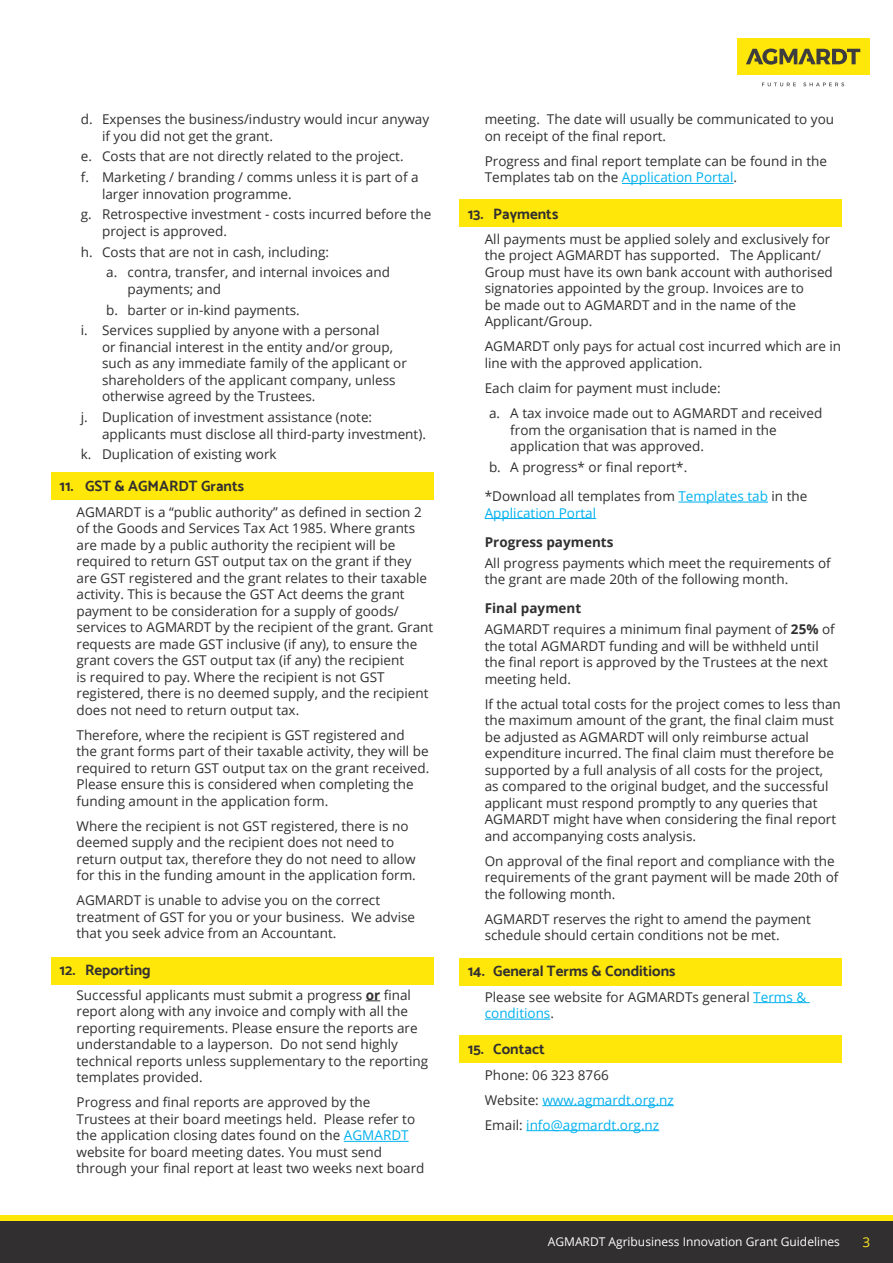
<style>
.page{position:relative;width:893px;height:1263px;background:#fff}
.page>*{position:absolute;margin:0;border:0;box-sizing:border-box;transform-origin:0 0}
.Sub_heads_1{font:15px "Mosk Bold 700";color:#312f30}
.Body_2{font:13.5px/16.5px "Open Sans";color:#312f30}
.Bullets_1{font:13.5px/16.5px "Open Sans";color:#312f30}
.Body_2-2{font:700 13.5px "Open Sans";color:#312f30}
.Body_2-3{font:13.5px "Open Sans";color:#00aeef}
.Body_2-4{font:13.5px "Open Sans";color:#00b1ef}
.t1{font:13.5px "Open Sans";color:#ffe81f}
.t2{font:12px "Open Sans";color:#fff}
.s1{font-weight:700}
.s2{color:#00b1ef}
.s3{color:#312f30}
</style>
<div class="page">
<div style="left:0;top:1215px;width:893px;height:48px;background:#ffe709"></div>
<div style="left:0;top:1221px;width:893px;height:42px;background:#312f30"></div>
<div style="left:737px;top:38px;width:132px;height:37px;background:#ffe709"></div>
<svg style="left:746px;top:48px;width:114px;height:17px"></svg>
<svg style="left:762px;top:83px;width:34px;height:3px"></svg>
<svg style="left:803px;top:83px;width:41px;height:3px"></svg>
<div style="left:459px;top:199px;width:383px;height:27px;background:#ffe709"></div>
<div style="left:51px;top:473px;width:383px;height:27px;background:#ffe709"></div>
<div style="left:51px;top:957px;width:383px;height:27px;background:#ffe709"></div>
<div style="left:459px;top:958px;width:383px;height:28px;background:#ffe709"></div>
<div style="left:459px;top:1035px;width:383px;height:28px;background:#ffe709"></div>
<svg style="left:366px;top:1000px;width:14px;height:1px"></svg>
<hr style="left:344px;top:1141px;width:65px;height:1px;background:#00b1ef">
<hr style="left:622px;top:183px;width:111px;height:1px;background:#00b1ef">
<hr style="left:678px;top:502px;width:90px;height:1px;background:#00b1ef">
<hr style="left:485px;top:518px;width:111px;height:1px;background:#00b1ef">
<hr style="left:753px;top:1002px;width:57px;height:1px;background:#00b1ef">
<hr style="left:485px;top:1019px;width:65px;height:1px;background:#00b1ef">
<hr style="left:542px;top:1105px;width:132px;height:1px;background:#00aeef">
<hr style="left:526px;top:1130px;width:133px;height:1px;background:#00b1ef">
<p class="Bullets_1" style="left:102px;top:111px;width:329px;text-indent:-21px">d. Expenses the business/industry would incur anyway if you did not get the grant.</p>
<p class="Bullets_1" style="left:81px;top:148px;width:324px">e. Costs that are not directly related to the project.</p>
<p class="Bullets_1" style="left:102px;top:169px;width:318px;text-indent:-21px">f. Marketing / branding / comms unless it is part of a larger innovation programme.</p>
<p class="Bullets_1" style="left:102px;top:206px;width:331px;text-indent:-21px">g. Retrospective investment - costs incurred before the project is approved.</p>
<p class="Bullets_1" style="left:81px;top:243px;width:250px">h. Costs that are not in cash, including:</p>
<p class="Bullets_1" style="left:128px;top:264px;width:264px;text-indent:-21px">a. contra, transfer, and internal invoices and payments; and</p>
<p class="Bullets_1" style="left:106px;top:301px;width:195px">b. barter or in-kind payments.</p>
<p class="Bullets_1" style="left:102px;top:322px;width:306px;text-indent:-21px">i. Services supplied by anyone with a personal<br>or financial interest in the entity and/or group, such as any immediate family of the applicant or shareholders of the applicant company, unless otherwise agreed by the Trustees.</p>
<p class="Bullets_1" style="left:102px;top:409px;width:325px;text-indent:-21px">j. Duplication of investment assistance (note: applicants must disclose all third-party investment).</p>
<p class="Bullets_1" style="left:81px;top:446px;width:197px">k. Duplication of existing work</p>
<p class="Sub_heads_1" style="left:60px;top:477px;width:186px">11. GST &amp; AGMARDT Grants</p>
<p class="Body_2" style="left:77px;top:503px;width:358px">AGMARDT is a “public authority” as defined in section 2 of the Goods and Services Tax Act 1985. Where grants are made by a public authority the recipient will be required to return GST output tax on the grant if they are GST registered and the grant relates to their taxable activity. This is because the GST Act deems the grant payment to be consideration for a supply of goods/ services to AGMARDT by the recipient of the grant. Grant requests are made GST inclusive (if any), to ensure the grant covers the GST output tax (if any) the recipient<br>is required to pay. Where the recipient is not GST registered, there is no deemed supply, and the recipient does not need to return output tax.</p>
<p class="Body_2" style="left:77px;top:726px;width:354px">Therefore, where the recipient is GST registered and<br>the grant forms part of their taxable activity, they will be required to return GST output tax on the grant received.<br>Please ensure this is considered when completing the funding amount in the application form.</p>
<p class="Body_2" style="left:77px;top:817px;width:341px">Where the recipient is not GST registered, there is no deemed supply and the recipient does not need to return output tax, therefore they do not need to allow for this in the funding amount in the application form.</p>
<p class="Body_2" style="left:77px;top:892px;width:340px">AGMARDT is unable to advise you on the correct treatment of GST for you or your business. We advise that you seek advice from an Accountant.</p>
<p class="Sub_heads_1" style="left:60px;top:960px;width:93px">12. Reporting</p>
<p class="Body_2" style="left:77px;top:986px;width:353px">Successful applicants must submit a progress <span class="s1">or</span> final report along with any invoice and comply with all the reporting requirements. Please ensure the reports are understandable to a layperson. Do not send highly technical reports unless supplementary to the reporting templates provided.</p>
<p class="Body_2" style="left:77px;top:1094px;width:350px">Progress and final reports are approved by the Trustees at their board meetings held. Please refer to the application closing dates found on the <span class="s2">AGMARDT </span>website for board meeting dates. You must send through your final report at least two weeks next board</p>
<p class="Body_2" style="left:485px;top:111px;width:351px">meeting. The date will usually be communicated to you on receipt of the final report.</p>
<p class="Body_2" style="left:485px;top:152px;width:344px">Progress and final report template can be found in the<br>Templates tab on the <span class="s2">Application Portal</span>.</p>
<p class="Sub_heads_1" style="left:468px;top:205px;width:92px">13. Payments</p>
<p class="Body_2" style="left:485px;top:230px;width:350px">All payments must be applied solely and exclusively for the project AGMARDT has supported. The Applicant/ Group must have its own bank account with authorised signatories appointed by the group. Invoices are to<br>be made out to AGMARDT and in the name of the Applicant/Group.</p>
<p class="Body_2" style="left:485px;top:338px;width:358px">AGMARDT only pays for actual cost incurred which are in line with the approved application.</p>
<p class="Body_2" style="left:485px;top:379px;width:237px">Each claim for payment must include:</p>
<p class="Bullets_1" style="left:510px;top:404px;width:313px;text-indent:-21px">a. A tax invoice made out to AGMARDT and received from the organisation that is named in the application that was approved.</p>
<p class="Bullets_1" style="left:489px;top:458px;width:200px">b. A progress* or final report*.</p>
<p class="Body_2" style="left:485px;top:487px;width:324px">*Download all templates from <span class="s2">Templates tab</span> in the<br><span class="s2">Application Portal</span></p>
<p class="Body_2-2" style="left:485px;top:532px;width:130px">Progress payments</p>
<p class="Body_2" style="left:485px;top:554px;width:347px">All progress payments which meet the requirements of the grant are made 20th of the following month.</p>
<p class="Body_2-2" style="left:485px;top:599px;width:98px">Final payment</p>
<p class="Body_2" style="left:485px;top:620px;width:351px">AGMARDT requires a minimum final payment of <span class="s1">25%</span> of the total AGMARDT funding and will be withheld until the final report is approved by the Trustees at the next meeting held.</p>
<p class="Body_2" style="left:485px;top:695px;width:358px">If the actual total costs for the project comes to less than the maximum amount of the grant, the final claim must be adjusted as AGMARDT will only reimburse actual expenditure incurred. The final claim must therefore be supported by a full analysis of all costs for the project,<br>as compared to the original budget, and the successful applicant must respond promptly to any queries that AGMARDT might have when considering the final report and accompanying costs analysis.</p>
<p class="Body_2" style="left:485px;top:852px;width:355px">On approval of the final report and compliance with the requirements of the grant payment will be made 20th of the following month.</p>
<p class="Body_2" style="left:485px;top:910px;width:328px">AGMARDT reserves the right to amend the payment schedule should certain conditions not be met.</p>
<p class="Sub_heads_1" style="left:468px;top:962px;width:209px">14. General Terms &amp; Conditions</p>
<p class="Body_2" style="left:485px;top:988px;width:323px">Please see website for AGMARDTs general <span class="s2">Terms &amp; conditions</span>.</p>
<p class="Sub_heads_1" style="left:468px;top:1040px;width:79px">15. Contact</p>
<p class="Body_2" style="left:485px;top:1066px;width:126px">Phone: 06 323 8766</p>
<p class="Body_2-3" style="left:485px;top:1090px;width:191px"><span class="s3">Website:</span> www.agmardt.org.nz</p>
<p class="Body_2-4" style="left:485px;top:1115px;width:176px"><span class="s3">Email:</span> info@agmardt.org.nz</p>
<p class="t2" style="left:548px;top:1233px;width:294px">AGMARDT Agribusiness Innovation Grant Guidelines</p>
<p class="t1" style="left:862px;top:1233px;width:9px">3</p>
</div>
